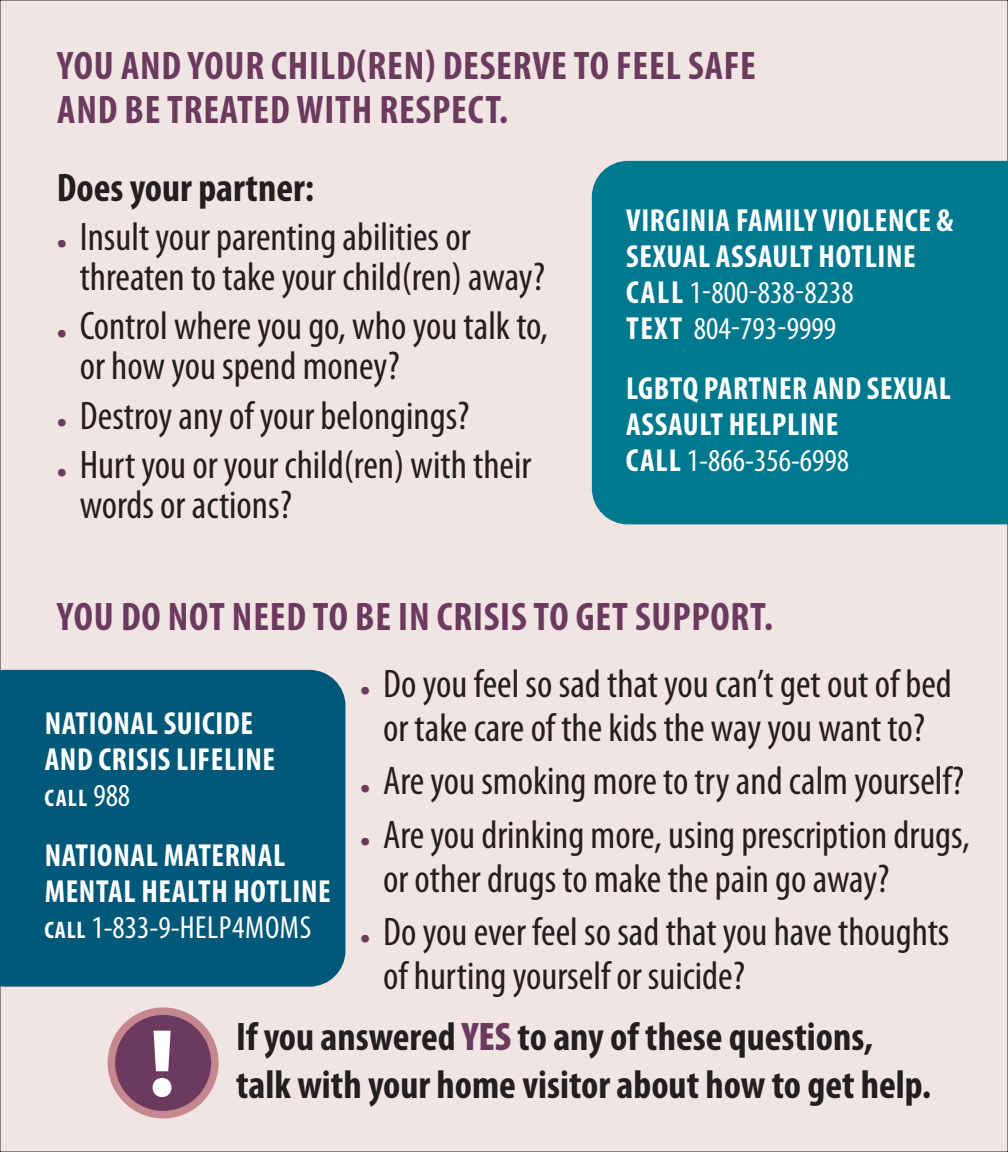
<style>
.page{position:relative;width:1008px;height:1152px;background:#f1e5e4}
.page>*{position:absolute;margin:0;border:0;box-sizing:border-box;transform-origin:0 0}
.t1{font:condensed 40px/40px "Myriad Pro";color:#231f20}
.t2{font:700 condensed 40px/44px "Myriad Pro";letter-spacing:.02em;color:#6b3a5e}
.t3{font:700 condensed 40px/48px "Myriad Pro";color:#231f20}
.t4{font:700 condensed 32px/36px "Myriad Pro";letter-spacing:.02em;color:#fff}
.t5{font:700 condensed 24px "Myriad Pro";color:#fff}
.s1{color:#6b3a5e}
.s2{font-weight:400}
.s3{font-weight:400;font-size:32px}
.s4{font-size:24px}
.s5{font-weight:900;color:#6b3a5e}
</style>
<div class="page">
<div style="left:0;top:670px;width:346px;height:317px;background:#015878"></div>
<div style="left:592px;top:161px;width:416px;height:363px;background:#00788d"></div>
<div style="left:111px;top:1011px;width:104px;height:104px;background:#6b3a5e;border-radius:50%"></div>
<div style="left:108px;top:1007px;width:111px;height:111px;border:8px solid #c6878e;border-radius:50%"></div>
<svg style="left:153px;top:1031px;width:18px;height:66px"></svg>
<p class="t2" style="left:57px;top:43px;width:700px">YOU AND YOUR CHILD(REN) DESERVE TO FEEL SAFE<br>AND BE TREATED WITH RESPECT.</p>
<p class="t3" style="left:57px;top:162px;width:259px">Does your partner:</p>
<p class="t1" style="left:80px;top:216px;width:467px;text-indent:-23px"><span class="s1">•</span> Insult your parenting abilities or threaten to take your child(ren) away?</p>
<p class="t1" style="left:80px;top:306px;width:470px;text-indent:-23px"><span class="s1">•</span> Control where you go, who you talk to, or how you spend money?</p>
<p class="t1" style="left:57px;top:395px;width:414px"><span class="s1">•</span> Destroy any of your belongings?</p>
<p class="t1" style="left:80px;top:445px;width:453px;text-indent:-23px"><span class="s1">•</span> Hurt you or your child(ren) with their words or actions?</p>
<p class="t4" style="left:626px;top:201px;width:329px">VIRGINIA FAMILY VIOLENCE &amp;<br>SEXUAL ASSAULT HOTLINE<br>CALL <span class="s2">1-800-838-8238<br></span>TEXT <span class="s2">804-793-9999</span></p>
<p class="t4" style="left:626px;top:369px;width:327px">LGBTQ PARTNER AND SEXUAL<br>ASSAULT HELPLINE<br>CALL <span class="s2">1-866-356-6998</span></p>
<p class="t2" style="left:57px;top:594px;width:717px">YOU DO NOT NEED TO BE IN CRISIS TO GET SUPPORT.</p>
<p class="t4" style="left:45px;top:705px;width:232px">NATIONAL SUICIDE<br>AND CRISIS LIFELINE</p>
<p class="t5" style="left:45px;top:783px;width:87px">CALL <span class="s3">988</span></p>
<p class="t4" style="left:44px;top:837px;width:288px">NATIONAL MATERNAL<br>MENTAL HEALTH HOTLINE<br><span class="s4">CALL</span> <span class="s2">1-833-9-HELP4MOMS</span></p>
<p class="t1" style="left:360px;top:661px;width:593px;line-height:44px;text-align:center"><span class="s1">•</span> Do you feel so sad that you can’t get out of bed or take care of the kids the way you want to?</p>
<p class="t1" style="left:360px;top:760px;width:605px"><span class="s1">•</span> Are you smoking more to try and calm yourself?</p>
<p class="t1" style="left:383px;top:812px;width:588px;line-height:44px;text-indent:-23px"><span class="s1">•</span> Are you drinking more, using prescription drugs, or other drugs to make the pain go away?</p>
<p class="t1" style="left:383px;top:909px;width:568px;line-height:44px;text-indent:-23px"><span class="s1">•</span> Do you ever feel so sad that you have thoughts of hurting yourself or suicide?</p>
<p class="t3" style="left:236px;top:1011px;width:697px">If you answered <span class="s5">YES</span> to any of these questions, talk with your home visitor about how to get help.</p>
</div>
